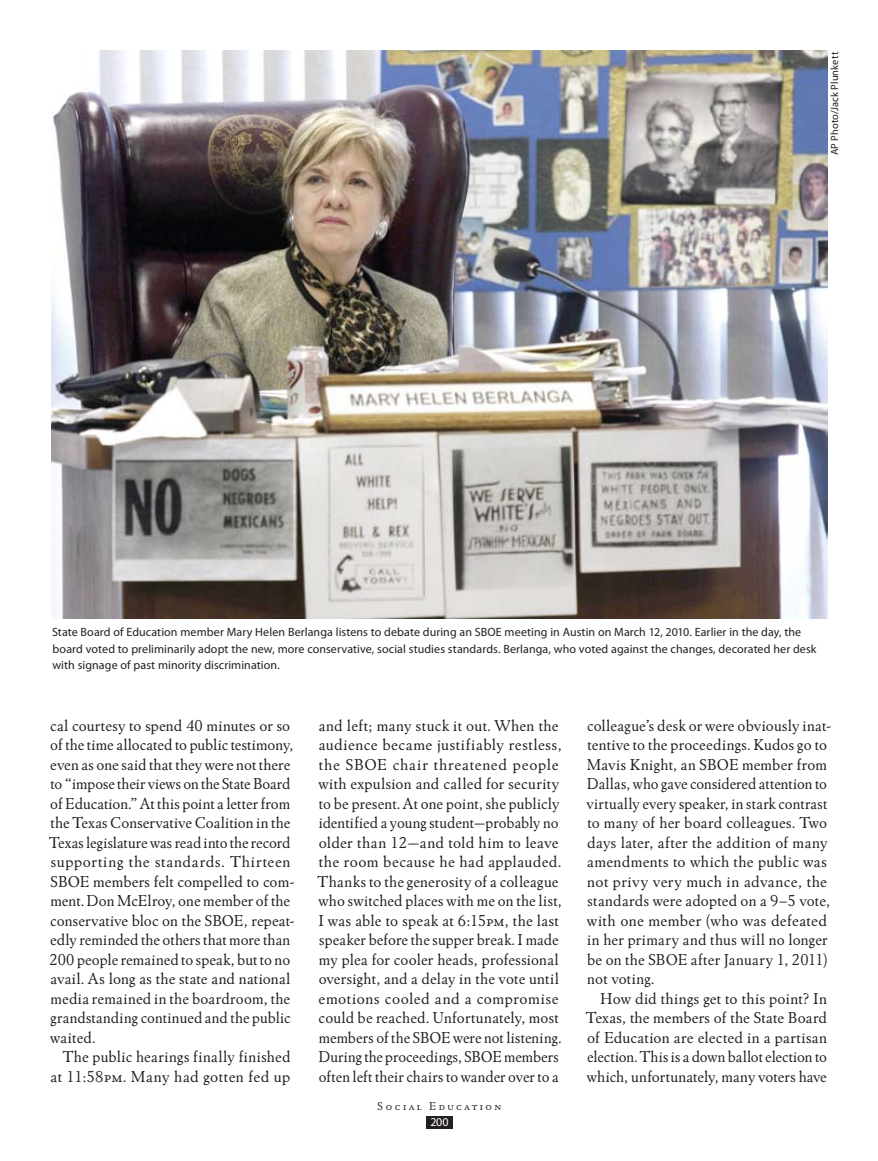
<style>
.page{position:relative;width:878px;height:1161px;background:#fff}
.page>*{position:absolute;margin:0;border:0;box-sizing:border-box;transform-origin:0 0}
.t1{font:16.5px/19.5px "Winchester New ITC";letter-spacing:.01em;color:#231f20}
.t2{font:12px/16.5px "Myriad Pro";letter-spacing:.01em;color:#231f20}
.t3{font:12px "Winchester New ITC Book SC";letter-spacing:.2em;color:#231f20}
.t4{font:12px "Myriad Pro";color:#fff}
.t5{font:10.5px "Myriad Pro";letter-spacing:.01em;color:#231f20}
.s1{font-family:"Winchester New ITC Book SC"}
</style>
<div class="page">
<div style="left:426px;top:1117px;width:26px;height:12px;background:#231f20"></div>
<img style="left:51px;top:51px;width:776px;height:568px">
<p class="t5" style="left:828px;top:155px;width:105px;rotate:-90deg">AP Photo/Jack Plunkett</p>
<p class="t2" style="left:52px;top:624px;width:766px">State Board of Education member Mary Helen Berlanga listens to debate during an SBOE meeting in Austin on March 12, 2010. Earlier in the day, the board voted to preliminarily adopt the new, more conservative, social studies standards. Berlanga, who voted against the changes, decorated her desk with signage of past minority discrimination.</p>
<p class="t1" style="left:49px;top:715px;width:247px">cal courtesy to spend 40 minutes or so of the time allocated to public testimony, even as one said that they were not there to “impose their views on the State Board of Education.” At this point a letter from the Texas Conservative Coalition in the Texas legislature was read into the record supporting the standards. Thirteen SBOE members felt compelled to com&shy;ment. Don McElroy, one member of the conservative bloc on the SBOE, repeat&shy;edly reminded the others that more than 200 people remained to speak, but to no avail. As long as the state and national media remained in the boardroom, the grandstanding continued and the public waited.</p>
<p class="t1" style="left:50px;top:1047px;width:241px;text-align:right">The public hearings finally finished at 11:58<span class="s1">pm</span>. Many had gotten fed up</p>
<p class="t1" style="left:317px;top:715px;width:246px">and left; many stuck it out. When the audience became justifiably restless, the SBOE chair threatened people with expulsion and called for security to be present. At one point, she publicly identified a young student—probably no older than 12—and told him to leave the room because he had applauded.<br>Thanks to the generosity of a colleague who switched places with me on the list, I was able to speak at 6:15<span class="s1">pm</span>, the last speaker before the supper break. I made my plea for cooler heads, professional oversight, and a delay in the vote until emotions cooled and a compromise could be reached. Unfortunately, most members of the SBOE were not listening.<br>During the proceedings, SBOE members often left their chairs to wander over to a</p>
<p class="t1" style="left:586px;top:715px;width:246px">colleague’s desk or were obviously inat&shy;tentive to the proceedings. Kudos go to Mavis Knight, an SBOE member from Dallas, who gave considered attention to virtually every speaker, in stark contrast to many of her board colleagues. Two days later, after the addition of many amendments to which the public was not privy very much in advance, the standards were adopted on a 9–5 vote, with one member (who was defeated in her primary and thus will no longer be on the SBOE after January 1, 2011) not voting.</p>
<p class="t1" style="left:586px;top:988px;width:243px;text-align:justify;text-indent:14px">How did things get to this point? In Texas, the members of the State Board of Education are elected in a partisan election. This is a down ballot election to which, unfortunately, many voters have</p>
<p class="t3" style="left:377px;top:1098px;width:125px">Social Education</p>
<p class="t4" style="left:430px;top:1116px;width:20px">200</p>
</div>
